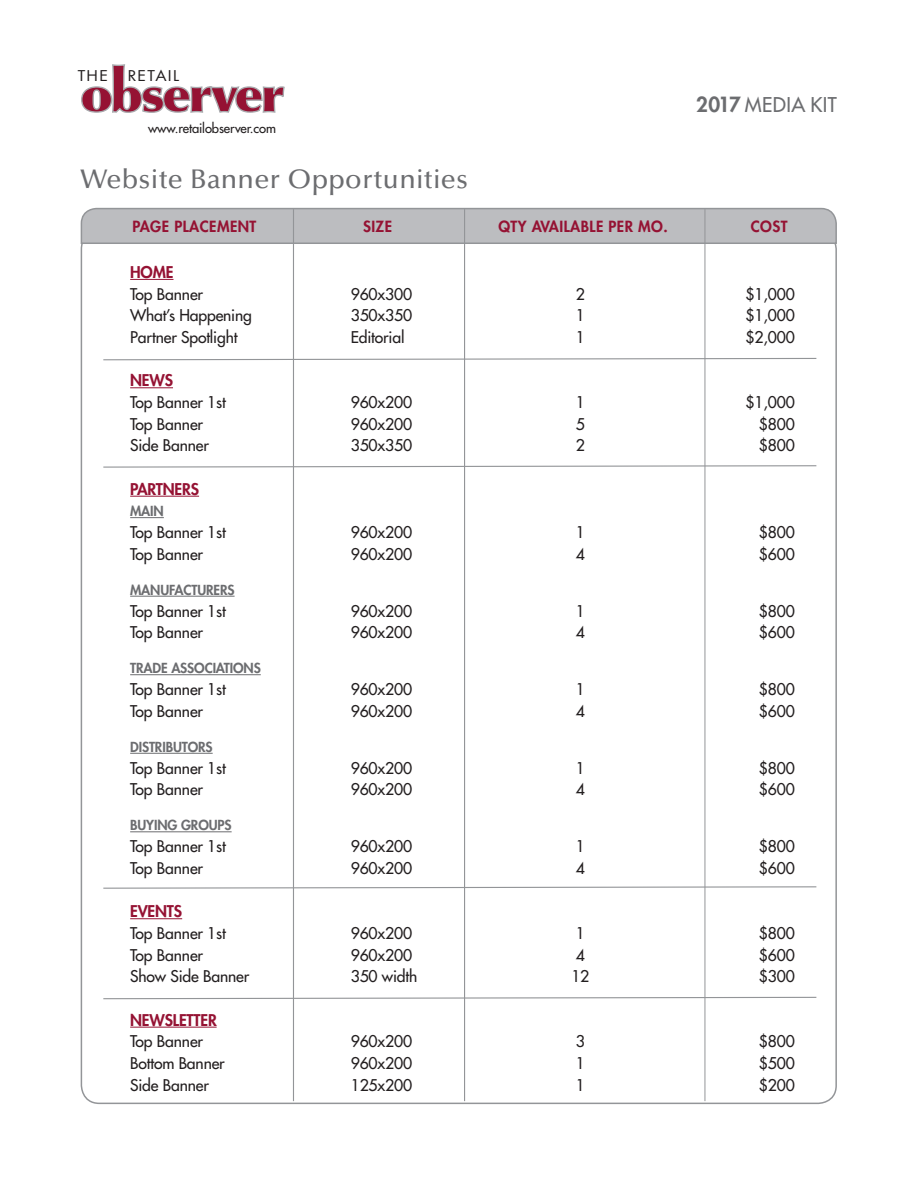
<style>
.page{position:relative;width:918px;height:1187px;background:#fff}
.page>*{position:absolute;margin:0;border:0;box-sizing:border-box;transform-origin:0 0}
.t1{font:500 27px "Optima";letter-spacing:.01em;color:#6c6d70}
.t2{font:19.8px "Futura";letter-spacing:.02em;color:#6c6d70}
.t3{font:15.75px "Futura";letter-spacing:-.01em;color:#231f20}
.t4{font:800 15.75px "Futura";letter-spacing:-.01em;color:#951233}
.t5{font:800 15px "Futura";letter-spacing:.03em;color:#951233}
.t6{font:14.4px "Futura";letter-spacing:.08em;color:#231f20;scale:1.11 1}
.t7{font:800 13.5px "Futura";letter-spacing:-.01em;color:#6c6d70}
.t8{font:12.9px "Futura";letter-spacing:-.01em;color:#231f20}
.s1{font-weight:800;font-size:20.4px}
</style>
<div class="page">
<svg style="left:81px;top:64px;width:204px;height:49px"></svg>
<hr style="left:130px;top:279px;width:43px;height:1px;background:#951233">
<hr style="left:130px;top:387px;width:43px;height:1px;background:#951233">
<hr style="left:130px;top:495px;width:69px;height:1px;background:#951233">
<hr style="left:130px;top:517px;width:34px;height:1px;background:#6c6d70">
<hr style="left:130px;top:595px;width:105px;height:1px;background:#6c6d70">
<hr style="left:130px;top:674px;width:131px;height:1px;background:#6c6d70">
<hr style="left:130px;top:752px;width:83px;height:1px;background:#6c6d70">
<hr style="left:130px;top:831px;width:102px;height:1px;background:#6c6d70">
<hr style="left:130px;top:918px;width:52px;height:1px;background:#951233">
<hr style="left:130px;top:1026px;width:87px;height:1px;background:#951233">
<svg style="left:80px;top:207px;width:757px;height:38px;background:#bcbdbf"></svg>
<hr style="left:293px;top:209px;width:1px;height:891px;background:#939598">
<hr style="left:464px;top:209px;width:1px;height:891px;background:#939598">
<hr style="left:704px;top:209px;width:1px;height:891px;background:#939598">
<svg style="left:103px;top:357px;width:714px;height:4px"></svg>
<svg style="left:103px;top:464px;width:714px;height:4px"></svg>
<svg style="left:103px;top:885px;width:714px;height:4px"></svg>
<svg style="left:103px;top:995px;width:714px;height:4px"></svg>
<p class="t6" style="left:78px;top:66px;width:29px">THE</p>
<p class="t6" style="left:128px;top:66px;width:48px">RETAIL</p>
<p class="t8" style="left:148px;top:120px;width:129px">www.retailobserver.com</p>
<p class="t2" style="left:696px;top:92px;width:142px"><span class="s1">2017</span> MEDIA KIT</p>
<h1 class="t1" style="left:81px;top:164px;width:389px">Website Banner Opportunities</h1>
<p class="t5" style="left:132px;top:217px;width:125px">PAGE PLACEMENT</p>
<p class="t5" style="left:363px;top:217px;width:30px">SIZE</p>
<p class="t5" style="left:498px;top:217px;width:171px">QTY AVAILABLE PER MO.</p>
<p class="t5" style="left:751px;top:217px;width:38px">COST</p>
<p class="t4" style="left:130px;top:262px;width:45px">HOME</p>
<p class="t3" style="left:130px;top:284px;width:74px">Top Banner</p>
<p class="t3" style="left:351px;top:284px;width:63px">960x300</p>
<p class="t3" style="left:576px;top:284px;width:11px">2</p>
<p class="t3" style="left:745px;top:284px;width:51px">$1,000</p>
<p class="t3" style="left:130px;top:305px;width:123px">What’s Happening</p>
<p class="t3" style="left:351px;top:305px;width:63px">350x350</p>
<p class="t3" style="left:576px;top:305px;width:11px">1</p>
<p class="t3" style="left:745px;top:305px;width:51px">$1,000</p>
<p class="t3" style="left:130px;top:327px;width:109px">Partner Spotlight</p>
<p class="t3" style="left:351px;top:327px;width:55px">Editorial</p>
<p class="t3" style="left:576px;top:327px;width:11px">1</p>
<p class="t3" style="left:745px;top:327px;width:51px">$2,000</p>
<p class="t4" style="left:130px;top:370px;width:44px">NEWS</p>
<p class="t3" style="left:130px;top:392px;width:97px">Top Banner 1st</p>
<p class="t3" style="left:351px;top:392px;width:63px">960x200</p>
<p class="t3" style="left:576px;top:392px;width:11px">1</p>
<p class="t3" style="left:745px;top:392px;width:51px">$1,000</p>
<p class="t3" style="left:130px;top:414px;width:74px">Top Banner</p>
<p class="t3" style="left:351px;top:414px;width:63px">960x200</p>
<p class="t3" style="left:576px;top:414px;width:11px">5</p>
<p class="t3" style="left:759px;top:414px;width:37px">$800</p>
<p class="t3" style="left:130px;top:435px;width:80px">Side Banner</p>
<p class="t3" style="left:351px;top:435px;width:63px">350x350</p>
<p class="t3" style="left:576px;top:435px;width:11px">2</p>
<p class="t3" style="left:759px;top:435px;width:37px">$800</p>
<p class="t4" style="left:130px;top:478px;width:70px">PARTNERS</p>
<p class="t7" style="left:130px;top:502px;width:35px">MAIN</p>
<p class="t3" style="left:130px;top:522px;width:97px">Top Banner 1st</p>
<p class="t3" style="left:351px;top:522px;width:63px">960x200</p>
<p class="t3" style="left:576px;top:522px;width:11px">1</p>
<p class="t3" style="left:759px;top:522px;width:37px">$800</p>
<p class="t3" style="left:130px;top:544px;width:74px">Top Banner</p>
<p class="t3" style="left:351px;top:544px;width:63px">960x200</p>
<p class="t3" style="left:576px;top:544px;width:11px">4</p>
<p class="t3" style="left:759px;top:544px;width:37px">$600</p>
<p class="t7" style="left:130px;top:581px;width:106px">MANUFACTURERS</p>
<p class="t3" style="left:130px;top:600px;width:97px">Top Banner 1st</p>
<p class="t3" style="left:351px;top:600px;width:63px">960x200</p>
<p class="t3" style="left:576px;top:600px;width:11px">1</p>
<p class="t3" style="left:759px;top:600px;width:37px">$800</p>
<p class="t3" style="left:130px;top:622px;width:74px">Top Banner</p>
<p class="t3" style="left:351px;top:622px;width:63px">960x200</p>
<p class="t3" style="left:576px;top:622px;width:11px">4</p>
<p class="t3" style="left:759px;top:622px;width:37px">$600</p>
<p class="t7" style="left:130px;top:659px;width:132px">TRADE ASSOCIATIONS</p>
<p class="t3" style="left:130px;top:679px;width:97px">Top Banner 1st</p>
<p class="t3" style="left:351px;top:679px;width:63px">960x200</p>
<p class="t3" style="left:576px;top:679px;width:11px">1</p>
<p class="t3" style="left:759px;top:679px;width:37px">$800</p>
<p class="t3" style="left:130px;top:700px;width:74px">Top Banner</p>
<p class="t3" style="left:351px;top:700px;width:63px">960x200</p>
<p class="t3" style="left:576px;top:700px;width:11px">4</p>
<p class="t3" style="left:759px;top:700px;width:37px">$600</p>
<p class="t7" style="left:130px;top:738px;width:84px">DISTRIBUTORS</p>
<p class="t3" style="left:130px;top:757px;width:97px">Top Banner 1st</p>
<p class="t3" style="left:351px;top:757px;width:63px">960x200</p>
<p class="t3" style="left:576px;top:757px;width:11px">1</p>
<p class="t3" style="left:759px;top:757px;width:37px">$800</p>
<p class="t3" style="left:130px;top:779px;width:74px">Top Banner</p>
<p class="t3" style="left:351px;top:779px;width:63px">960x200</p>
<p class="t3" style="left:576px;top:779px;width:11px">4</p>
<p class="t3" style="left:759px;top:779px;width:37px">$600</p>
<p class="t7" style="left:130px;top:816px;width:103px">BUYING GROUPS</p>
<p class="t3" style="left:130px;top:836px;width:97px">Top Banner 1st</p>
<p class="t3" style="left:351px;top:836px;width:63px">960x200</p>
<p class="t3" style="left:576px;top:836px;width:11px">1</p>
<p class="t3" style="left:759px;top:836px;width:37px">$800</p>
<p class="t3" style="left:130px;top:857px;width:74px">Top Banner</p>
<p class="t3" style="left:351px;top:857px;width:63px">960x200</p>
<p class="t3" style="left:576px;top:857px;width:11px">4</p>
<p class="t3" style="left:759px;top:857px;width:37px">$600</p>
<p class="t4" style="left:130px;top:901px;width:53px">EVENTS</p>
<p class="t3" style="left:130px;top:922px;width:97px">Top Banner 1st</p>
<p class="t3" style="left:351px;top:922px;width:63px">960x200</p>
<p class="t3" style="left:576px;top:922px;width:11px">1</p>
<p class="t3" style="left:759px;top:922px;width:37px">$800</p>
<p class="t3" style="left:130px;top:944px;width:74px">Top Banner</p>
<p class="t3" style="left:351px;top:944px;width:63px">960x200</p>
<p class="t3" style="left:576px;top:944px;width:11px">4</p>
<p class="t3" style="left:759px;top:944px;width:37px">$600</p>
<p class="t3" style="left:130px;top:966px;width:121px">Show Side Banner</p>
<p class="t3" style="left:351px;top:966px;width:68px">350 width</p>
<p class="t3" style="left:571px;top:966px;width:20px">12</p>
<p class="t3" style="left:759px;top:966px;width:37px">$300</p>
<p class="t4" style="left:130px;top:1009px;width:88px">NEWSLETTER</p>
<p class="t3" style="left:130px;top:1031px;width:74px">Top Banner</p>
<p class="t3" style="left:351px;top:1031px;width:63px">960x200</p>
<p class="t3" style="left:576px;top:1031px;width:11px">3</p>
<p class="t3" style="left:759px;top:1031px;width:37px">$800</p>
<p class="t3" style="left:130px;top:1052px;width:96px">Bottom Banner</p>
<p class="t3" style="left:351px;top:1052px;width:63px">960x200</p>
<p class="t3" style="left:576px;top:1052px;width:11px">1</p>
<p class="t3" style="left:759px;top:1052px;width:37px">$500</p>
<p class="t3" style="left:130px;top:1074px;width:80px">Side Banner</p>
<p class="t3" style="left:351px;top:1074px;width:63px">125x200</p>
<p class="t3" style="left:576px;top:1074px;width:11px">1</p>
<p class="t3" style="left:759px;top:1074px;width:37px">$200</p>
</div>
